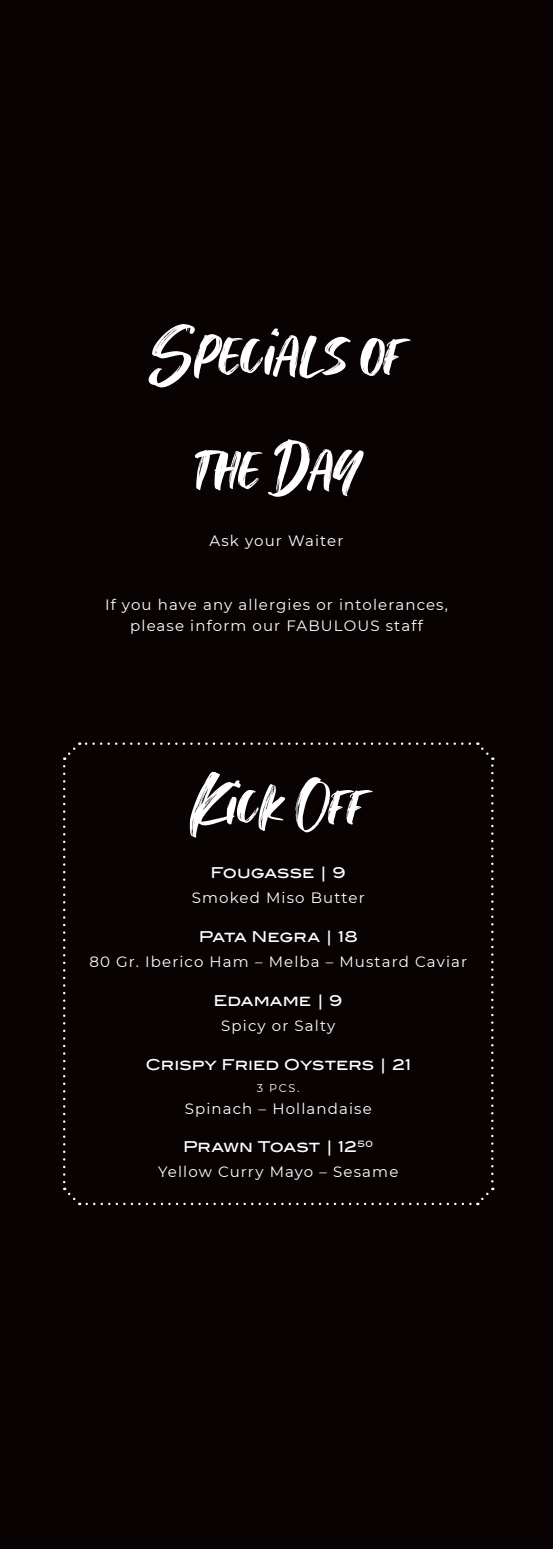
<style>
.page{position:relative;width:553px;height:1549px;background:#fff}
.page>*{position:absolute;margin:0;border:0;box-sizing:border-box;transform-origin:0 0}
.t1{font:75px/114px "Perfect Moment Script";color:#fff;text-align:center}
.t2{font:71.25px "Perfect Moment Script";color:#fff}
.t3{font:15px/21.2px "Montserrat";letter-spacing:.075em;color:#fff;text-align:center}
.t4{font:15px "Blair ITC Std";letter-spacing:.005em;color:#fff}
.t5{font:11.25px "Montserrat";color:#fff}
</style>
<div class="page">
<div style="left:0;top:0;width:553px;height:1548px;background:#080302"></div>
<svg style="left:63px;top:766px;width:17px;height:439px"></svg>
<svg style="left:87px;top:1187px;width:406px;height:18px"></svg>
<svg style="left:476px;top:742px;width:17px;height:439px"></svg>
<svg style="left:63px;top:742px;width:407px;height:18px"></svg>
<h1 class="t1" style="left:149px;top:294px;width:256px">Specials of the Day</h1>
<p class="t3" style="left:210px;top:531px;width:135px">Ask your Waiter</p>
<p class="t3" style="left:105px;top:595px;width:344px">If you have any allergies or intolerances, please inform our FABULOUS staff</p>
<h2 class="t2" style="left:191px;top:751px;width:177px">Kick Off</h2>
<p class="t4" style="left:210px;top:866px;width:137px">Fougasse | 9</p>
<p class="t3" style="left:192px;top:888px;width:174px">Smoked Miso Butter</p>
<p class="t4" style="left:199px;top:929px;width:160px">Pata Negra | 18</p>
<p class="t3" style="left:89px;top:952px;width:379px">80 Gr. Iberico Ham – Melba – Mustard Caviar</p>
<p class="t4" style="left:213px;top:993px;width:131px">Edamame | 9</p>
<p class="t3" style="left:221px;top:1016px;width:115px">Spicy or Salty</p>
<p class="t4" style="left:145px;top:1057px;width:267px">Crispy Fried Oysters | 21</p>
<p class="t5" style="left:257px;top:1084px;width:44px">3 PCS.</p>
<p class="t3" style="left:185px;top:1098px;width:188px">Spinach – Hollandaise</p>
<p class="t4" style="left:183px;top:1139px;width:192px">Prawn Toast | 12<sup>50</sup></p>
<p class="t3" style="left:158px;top:1162px;width:242px">Yellow Curry Mayo – Sesame</p>
</div>
